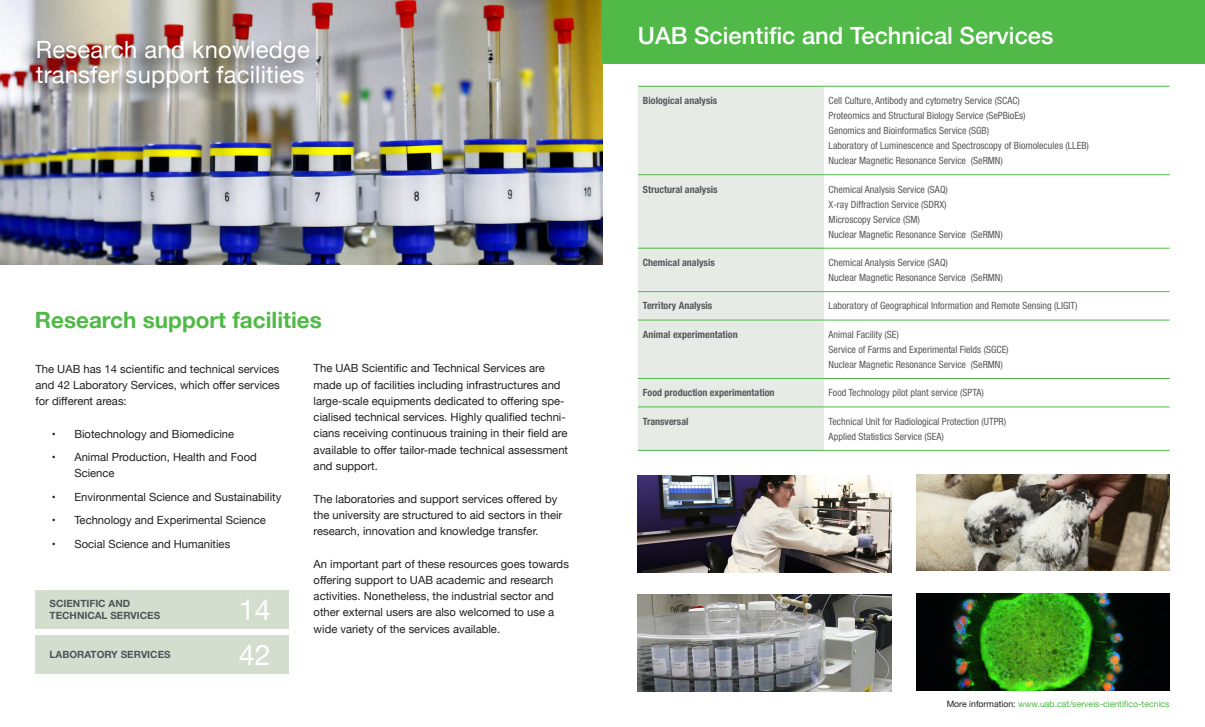
<style>
.page{position:relative;width:1205px;height:727px;background:#fff}
.page>*{position:absolute;margin:0;border:0;box-sizing:border-box;transform-origin:0 0}
.t1{font:28.75px "Helvetica Neue";color:#fff}
.t2{font:23.75px "Helvetica Neue";letter-spacing:.01em;color:#fff}
.t3{font:500 23.75px "Helvetica Neue";color:#fff}
.t4{font:700 22.5px "Helvetica Neue";color:#51b948}
.t5{font:11.25px/16.2px "Helvetica Neue";color:#231f20}
.t6{font:condensed 10px "Helvetica Neue LT Std";color:#59595c}
.t7{font:700 condensed 10px "Helvetica Neue LT Std";color:#59595c}
.t8{font:700 10px "Helvetica Neue LT Std";color:#505558}
.t9{font:8.75px "Helvetica Neue";color:#51b948}
.s1{color:#231f20}
</style>
<div class="page">
<div style="left:35px;top:589px;width:254px;height:39px;background:#d4decf"></div>
<div style="left:35px;top:634px;width:254px;height:39px;background:#d4decf"></div>
<img style="left:0;top:0;width:602px;height:264px">
<div style="left:18px;top:36px;width:295px;height:69px;background:#231f20;opacity:.75"></div>
<div style="left:602px;top:0;width:603px;height:64px;background:#51b948"></div>
<div style="left:638px;top:86px;width:185px;height:89px;background:#e6ebe6"></div>
<div style="left:638px;top:175px;width:185px;height:73px;background:#e6ebe6"></div>
<div style="left:638px;top:248px;width:185px;height:43px;background:#e6ebe6"></div>
<div style="left:638px;top:291px;width:185px;height:29px;background:#e6ebe6"></div>
<div style="left:638px;top:320px;width:185px;height:58px;background:#e6ebe6"></div>
<div style="left:638px;top:378px;width:185px;height:29px;background:#e6ebe6"></div>
<div style="left:638px;top:407px;width:185px;height:43px;background:#e6ebe6"></div>
<hr style="left:638px;top:86px;width:185px;height:1px;background:#51b948">
<hr style="left:823px;top:86px;width:346px;height:1px;background:#51b948">
<hr style="left:638px;top:174px;width:185px;height:1px;background:#51b948">
<hr style="left:823px;top:174px;width:346px;height:1px;background:#51b948">
<hr style="left:638px;top:248px;width:185px;height:1px;background:#51b948">
<hr style="left:823px;top:248px;width:346px;height:1px;background:#51b948">
<hr style="left:638px;top:291px;width:185px;height:1px;background:#51b948">
<hr style="left:823px;top:291px;width:346px;height:1px;background:#51b948">
<hr style="left:638px;top:320px;width:185px;height:1px;background:#51b948">
<hr style="left:823px;top:320px;width:346px;height:1px;background:#51b948">
<hr style="left:638px;top:378px;width:185px;height:1px;background:#51b948">
<hr style="left:823px;top:378px;width:346px;height:1px;background:#51b948">
<hr style="left:638px;top:406px;width:185px;height:1px;background:#51b948">
<hr style="left:823px;top:406px;width:346px;height:1px;background:#51b948">
<hr style="left:638px;top:450px;width:185px;height:1px;background:#51b948">
<hr style="left:823px;top:450px;width:346px;height:1px;background:#51b948">
<img style="left:638px;top:475px;width:253px;height:97px">
<img style="left:638px;top:594px;width:253px;height:97px">
<img style="left:916px;top:474px;width:253px;height:96px">
<img style="left:916px;top:593px;width:253px;height:97px">
<p class="t2" style="left:36px;top:32px;width:275px">Research and knowledge</p>
<p class="t2" style="left:36px;top:57px;width:270px">transfer support facilities</p>
<p class="t4" style="left:35px;top:302px;width:288px">Research support facilities</p>
<p class="t5" style="left:35px;top:361px;width:246px;text-align:justify">The UAB has 14 scientific and technical services and 42 Laboratory Services, which offer services for different areas:</p>
<p class="t5" style="left:52px;top:426px;width:184px">• Biotechnology and Biomedicine</p>
<p class="t5" style="left:74px;top:449px;width:184px;text-indent:-22px">• Animal Production, Health and Food<br>Science</p>
<p class="t5" style="left:52px;top:489px;width:231px">• Environmental Science and Sustainability</p>
<p class="t5" style="left:52px;top:512px;width:215px">• Technology and Experimental Science</p>
<p class="t5" style="left:52px;top:536px;width:180px">• Social Science and Humanities</p>
<p class="t8" style="left:50px;top:596px;width:82px">SCIENTIFIC AND</p>
<p class="t8" style="left:50px;top:609px;width:112px">TECHNICAL SERVICES</p>
<p class="t8" style="left:50px;top:647px;width:122px">LABORATORY SERVICES</p>
<p class="t1" style="left:239px;top:589px;width:33px">14</p>
<p class="t1" style="left:239px;top:633px;width:33px">42</p>
<p class="t5" style="left:314px;top:361px;width:256px">The UAB Scientific and Technical Services are made up of facilities including infrastructures and large-scale equipments dedicated to offering spe&shy;cialised technical services. Highly qualified techni&shy;cians receiving continuous training in their field are available to offer tailor-made technical assessment and support.</p>
<p class="t5" style="left:314px;top:491px;width:250px">The laboratories and support services offered by the university are structured to aid sectors in their research, innovation and knowledge transfer.</p>
<p class="t5" style="left:314px;top:556px;width:257px">An important part of these resources goes towards offering support to UAB academic and research activities. Nonetheless, the industrial sector and other external users are also welcomed to use a wide variety of the services available.</p>
<p class="t3" style="left:638px;top:16px;width:417px">UAB Scientific and Technical Services</p>
<p class="t7" style="left:643px;top:94px;width:76px">Biological analysis</p>
<p class="t6" style="left:828px;top:95px;width:193px">Cell Culture, Antibody and cytometry Service (SCAC)</p>
<p class="t6" style="left:828px;top:110px;width:198px">Proteomics and Structural Biology Service (SePBioEs)</p>
<p class="t6" style="left:828px;top:125px;width:162px">Genomics and Bioinformatics Service (SGB)</p>
<p class="t6" style="left:828px;top:140px;width:262px">Laboratory of Luminescence and Spectroscopy of Biomolecules (LLEB)</p>
<p class="t6" style="left:828px;top:155px;width:176px">Nuclear Magnetic Resonance Service (SeRMN)</p>
<p class="t7" style="left:643px;top:183px;width:76px">Structural analysis</p>
<p class="t6" style="left:828px;top:183px;width:121px">Chemical Analysis Service (SAQ)</p>
<p class="t6" style="left:828px;top:198px;width:119px">X-ray Diffraction Service (SDRX)</p>
<p class="t6" style="left:828px;top:213px;width:93px">Microscopy Service (SM)</p>
<p class="t6" style="left:828px;top:228px;width:176px">Nuclear Magnetic Resonance Service (SeRMN)</p>
<p class="t7" style="left:643px;top:256px;width:73px">Chemical analysis</p>
<p class="t6" style="left:828px;top:256px;width:121px">Chemical Analysis Service (SAQ)</p>
<p class="t6" style="left:828px;top:271px;width:176px">Nuclear Magnetic Resonance Service (SeRMN)</p>
<p class="t7" style="left:643px;top:300px;width:71px">Territory Analysis</p>
<p class="t6" style="left:828px;top:300px;width:250px">Laboratory of Geographical Information and Remote Sensing (LIGIT)</p>
<p class="t7" style="left:643px;top:328px;width:96px">Animal experimentation</p>
<p class="t6" style="left:828px;top:328px;width:72px">Animal Facility (SE)</p>
<p class="t6" style="left:828px;top:343px;width:182px">Service of Farms and Experimental Fields (SGCE)</p>
<p class="t6" style="left:828px;top:358px;width:176px">Nuclear Magnetic Resonance Service (SeRMN)</p>
<p class="t7" style="left:643px;top:386px;width:133px">Food production experimentation</p>
<p class="t6" style="left:828px;top:387px;width:157px">Food Technology pilot plant service (SPTA)</p>
<p class="t7" style="left:643px;top:415px;width:47px">Transversal</p>
<p class="t6" style="left:828px;top:415px;width:179px">Technical Unit for Radiological Protection (UTPR)</p>
<p class="t6" style="left:828px;top:430px;width:117px">Applied Statistics Service (SEA)</p>
<p class="t9" style="left:946px;top:697px;width:224px"><span class="s1">More information:</span> www.uab.cat/serveis-cientifico-tecnics</p>
</div>
